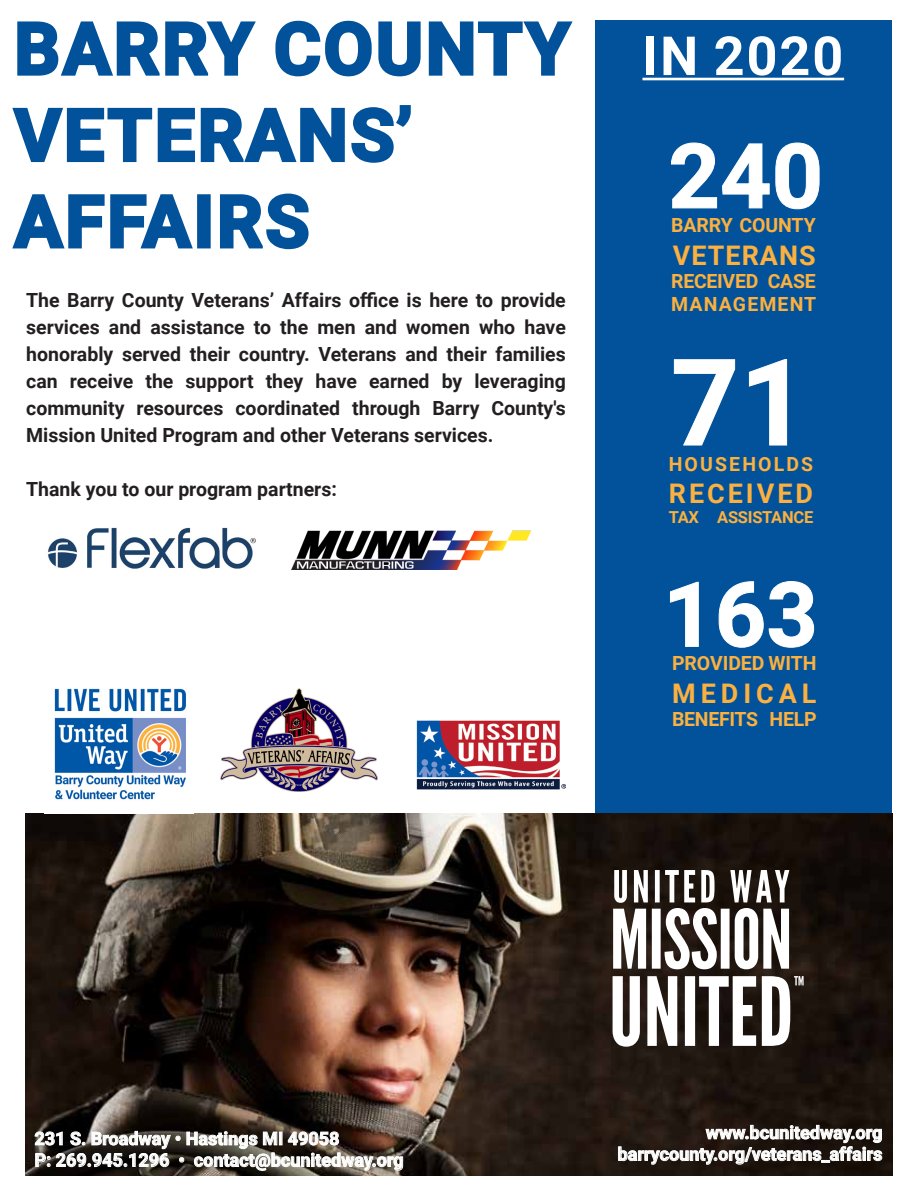
<style>
.page{position:relative;width:918px;height:1188px;background:#fff}
.page>*{position:absolute;margin:0;border:0;box-sizing:border-box;transform-origin:0 0}
.t1{font:700 120px "Roboto";color:#fff}
.t2{font:700 90px "Roboto";color:#fff}
.t3{font:700 72px "Roboto";letter-spacing:.035em;color:#01529a}
.t4{font:700 54px "Roboto";letter-spacing:.035em;color:#fff}
.t5{font:700 27px "Roboto";letter-spacing:.035em;color:#fbb03f}
.t6{font:700 27px "Roboto";letter-spacing:.11em;color:#fbb03f}
.t7{font:700 27px "Roboto";letter-spacing:.185em;color:#fbb03f}
.t8{font:700 19.5px/27px "Roboto";color:#231f20;text-align:justify}
.t9{font:700 19.5px/23.4px "Roboto";letter-spacing:-.005em;color:#fbb03f}
.t10{font:700 19.5px "Roboto";letter-spacing:.11em;color:#fbb03f}
.t11{font:700 18px "Roboto";color:#fff}
.t12{font:700 16.5px "Roboto";letter-spacing:-.015em;color:#fbb03f}
</style>
<div class="page">
<div style="left:595px;top:20px;width:297px;height:807px;background:#01529a"></div>
<hr style="left:642px;top:78px;width:202px;height:2px;background:#fff">
<img style="left:26px;top:813px;width:866px;height:363px">
<svg style="left:613px;top:870px;width:176px;height:99px"></svg>
<svg style="left:613px;top:976px;width:191px;height:71px"></svg>
<svg style="left:671px;top:142px;width:149px;height:68px"></svg>
<svg style="left:669px;top:581px;width:30px;height:66px"></svg>
<svg style="left:718px;top:581px;width:97px;height:67px"></svg>
<svg style="left:673px;top:359px;width:63px;height:87px"></svg>
<svg style="left:748px;top:359px;width:40px;height:87px"></svg>
<img style="left:54px;top:688px;width:132px;height:112px">
<img style="left:221px;top:688px;width:156px;height:104px">
<img style="left:416px;top:720px;width:150px;height:70px">
<svg style="left:34px;top:1128px;width:369px;height:48px;background:#5c554e"></svg>
<svg style="left:17px;top:21px;width:239px;height:55px"></svg>
<svg style="left:275px;top:20px;width:298px;height:57px"></svg>
<svg style="left:12px;top:105px;width:399px;height:58px"></svg>
<svg style="left:12px;top:194px;width:181px;height:55px"></svg>
<div style="left:197px;top:194px;width:14px;height:54px;border:3px solid #01529a"></div>
<svg style="left:220px;top:193px;width:89px;height:57px"></svg>
<svg style="left:618px;top:1125px;width:265px;height:40px;background:#4f4742"></svg>
<img style="left:48px;top:527px;width:208px;height:42px">
<img style="left:291px;top:530px;width:241px;height:40px">
<p class="t3" style="left:14px;top:-2px;width:557px">BARRY COUNTY</p>
<p class="t3" style="left:14px;top:85px;width:400px">VETERANS’</p>
<p class="t3" style="left:14px;top:171px;width:297px">AFFAIRS</p>
<p class="t8" style="left:26px;top:286px;width:541px">The Barry County Veterans’ Affairs office is here to provide services and assistance to the men and women who have honorably served their country. Veterans and their families can receive the support they have earned by leveraging community resources coordinated through Barry County's Mission United Program and other Veterans services.</p>
<p class="t8" style="left:26px;top:475px;width:312px">Thank you to our program partners:</p>
<p class="t4" style="left:642px;top:18px;width:202px">IN 2020</p>
<p class="t2" style="left:668px;top:113px;width:156px">240</p>
<p class="t9" style="left:671px;top:213px;width:146px">BARRY COUNTY</p>
<p class="t5" style="left:673px;top:236px;width:144px">VETERANS</p>
<p class="t9" style="left:671px;top:269px;width:147px">RECEIVED CASE<br>MANAGEMENT</p>
<p class="t1" style="left:671px;top:318px;width:139px">71</p>
<p class="t6" style="left:669px;top:475px;width:146px">RECEIVED</p>
<p class="t12" style="left:669px;top:506px;width:146px">TAX ASSISTANCE</p>
<p class="t10" style="left:669px;top:450px;width:146px">HOUSEHOLDS</p>
<p class="t2" style="left:663px;top:551px;width:156px">163</p>
<p class="t9" style="left:672px;top:651px;width:146px">PROVIDED WITH</p>
<p class="t7" style="left:672px;top:674px;width:146px">MEDICAL</p>
<p class="t9" style="left:672px;top:707px;width:146px">BENEFITS HELP</p>
<p class="t11" style="left:35px;top:1126px;width:306px">231 S. Broadway • Hastings MI 49058</p>
<p class="t11" style="left:35px;top:1147px;width:371px">P: 269.945.1296 • contact@bcunitedway.org</p>
<p class="t11" style="left:706px;top:1120px;width:178px">www.bcunitedway.org</p>
<p class="t11" style="left:618px;top:1141px;width:266px">barrycounty.org/veterans_affairs</p>
</div>
